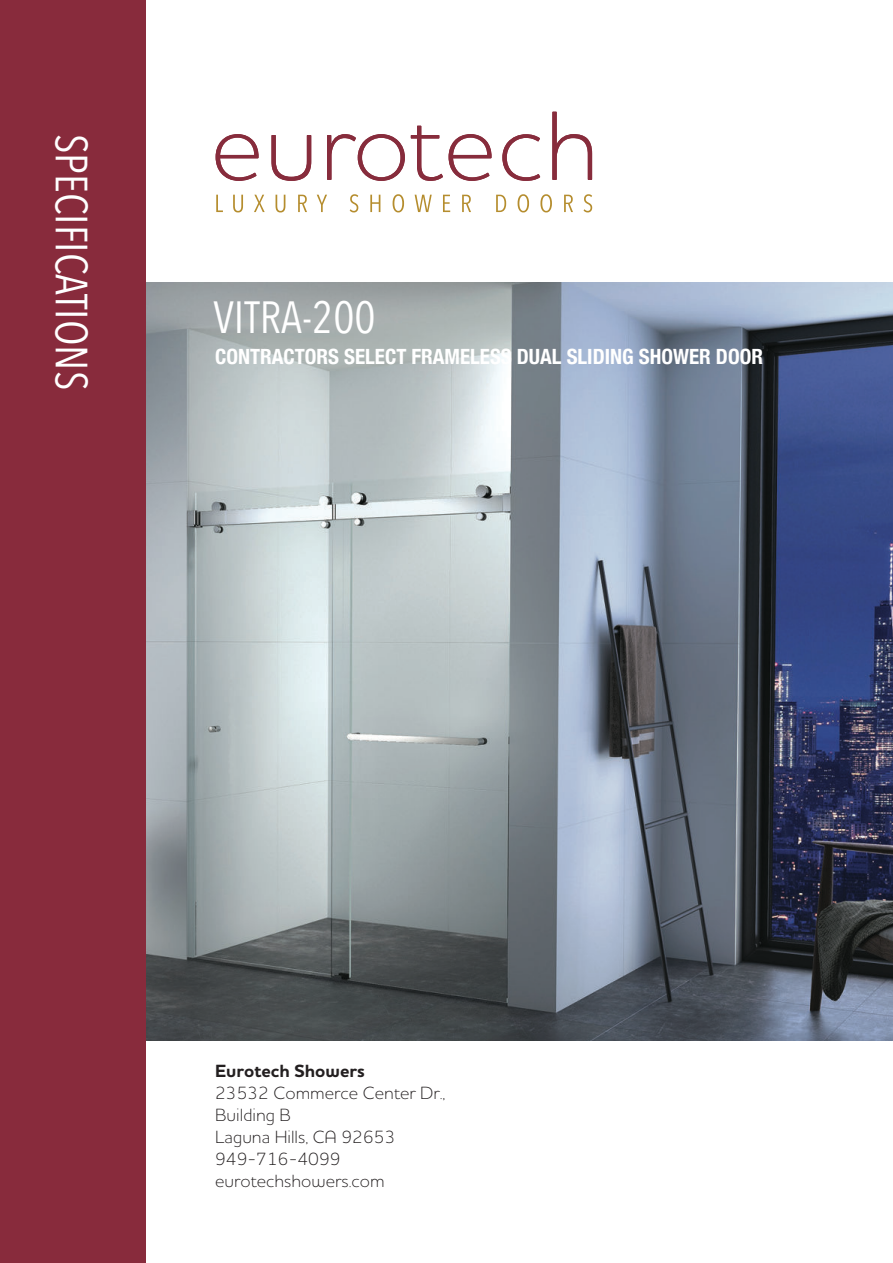
<style>
.page{position:relative;width:893px;height:1263px;background:#fff}
.page>*{position:absolute;margin:0;border:0;box-sizing:border-box;transform-origin:0 0}
.t1{font:45px "Avenir Next Condensed";color:#fff}
.t2{font:700 condensed 21px "Helvetica Neue";color:#fff}
.t3{font:300 18px/22px "Houschka Pro";color:#231f20}
.t4{font:700 18px "Houschka Pro";color:#231f20}
</style>
<div class="page">
<img style="left:145px;top:282px;width:748px;height:759px">
<svg style="left:216px;top:134px;width:43px;height:47px"></svg>
<svg style="left:271px;top:135px;width:40px;height:46px"></svg>
<svg style="left:327px;top:134px;width:78px;height:47px"></svg>
<svg style="left:411px;top:126px;width:32px;height:55px"></svg>
<svg style="left:449px;top:134px;width:43px;height:47px"></svg>
<svg style="left:502px;top:134px;width:38px;height:47px"></svg>
<svg style="left:552px;top:112px;width:40px;height:68px"></svg>
<svg style="left:216px;top:195px;width:7px;height:17px"></svg>
<svg style="left:233px;top:195px;width:10px;height:17px"></svg>
<svg style="left:254px;top:195px;width:11px;height:17px"></svg>
<svg style="left:276px;top:195px;width:9px;height:17px"></svg>
<svg style="left:298px;top:195px;width:9px;height:17px"></svg>
<svg style="left:317px;top:195px;width:10px;height:17px"></svg>
<svg style="left:350px;top:194px;width:8px;height:18px"></svg>
<svg style="left:370px;top:195px;width:10px;height:17px"></svg>
<svg style="left:393px;top:194px;width:11px;height:18px"></svg>
<svg style="left:415px;top:195px;width:17px;height:17px"></svg>
<svg style="left:443px;top:195px;width:7px;height:17px"></svg>
<svg style="left:462px;top:195px;width:9px;height:17px"></svg>
<svg style="left:496px;top:195px;width:10px;height:17px"></svg>
<svg style="left:518px;top:194px;width:11px;height:18px"></svg>
<svg style="left:540px;top:194px;width:12px;height:18px"></svg>
<svg style="left:564px;top:195px;width:9px;height:17px"></svg>
<svg style="left:583px;top:194px;width:9px;height:18px"></svg>
<div style="left:0;top:0;width:145px;height:1263px;background:#882b3c"></div>
<h1 class="t1" style="left:98px;top:134px;width:258px;rotate:90deg">SPECIFICATIONS</h1>
<h1 class="t1" style="left:213px;top:291px;width:164px">VITRA-200</h1>
<p class="t2" style="left:215px;top:344px;width:549px">CONTRACTORS SELECT FRAMELESS DUAL SLIDING SHOWER DOOR</p>
<p class="t4" style="left:215px;top:1060px;width:151px">Eurotech Showers</p>
<p class="t3" style="left:215px;top:1083px;width:232px">23532 Commerce Center Dr.,<br>Building B<br>Laguna Hills, CA 92653<br>949-716-4099 eurotechshowers.com</p>
</div>
